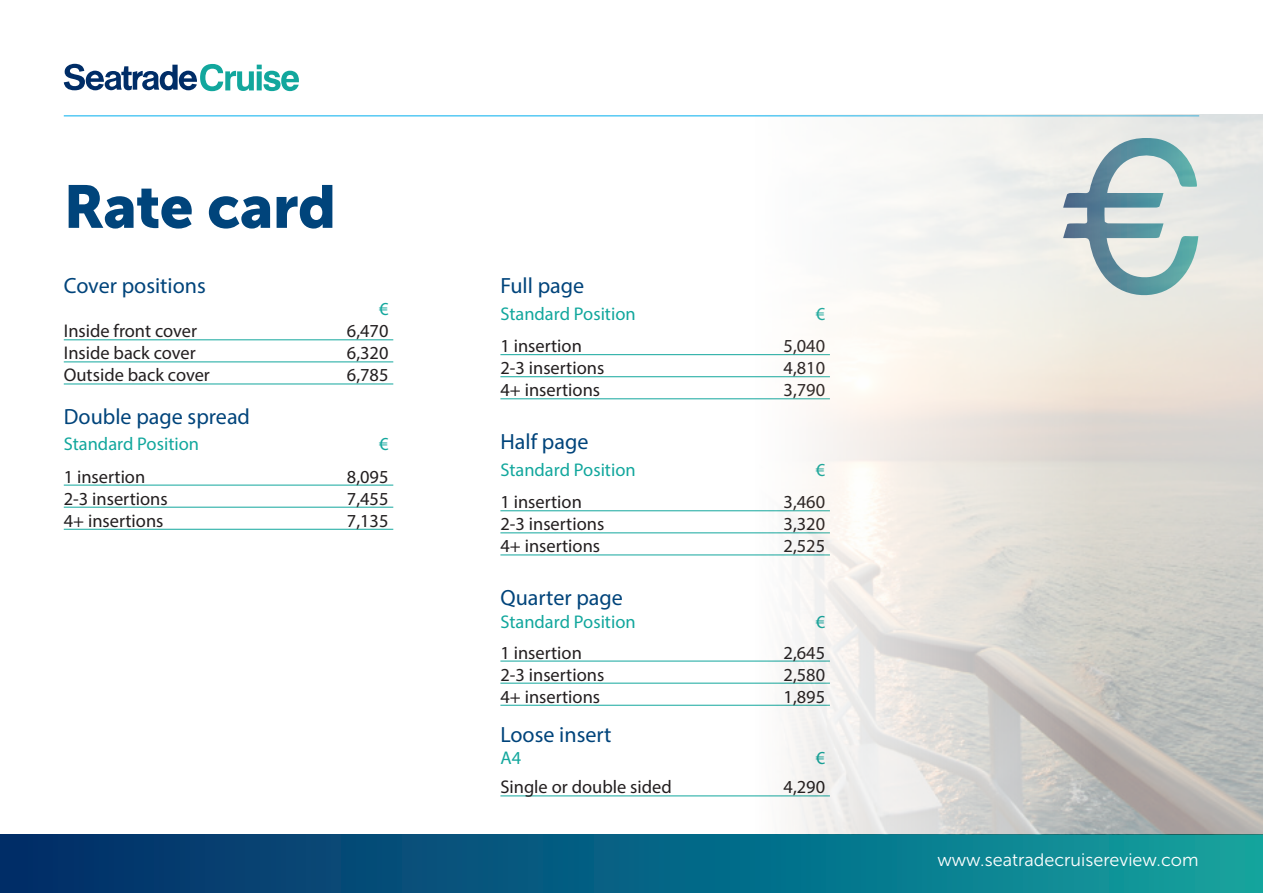
<style>
.page{position:relative;width:1263px;height:893px;background:#fff}
.page>*{position:absolute;margin:0;border:0;box-sizing:border-box;transform-origin:0 0}
.t1{font:60px "Museo Sans 900";letter-spacing:-.015em;color:#00447b}
.t2{font:22.05px "Myriad Pro";color:#00447b}
.t3{font:18.45px "Myriad Pro";color:#231f20}
.t4{font:18.45px "Myriad Pro";color:#12a79d}
.t5{font:18px "Museo Sans 300";color:#fff}
</style>
<div class="page">
<hr style="left:64px;top:115px;width:1135px;height:1px;background:#00aeef">
<div style="left:0;top:835px;width:1263px;height:58px;background:linear-gradient(to right,#002967,#10a0a0)"></div>
<svg style="left:64px;top:64px;width:235px;height:27px"></svg>
<hr style="left:64px;top:339px;width:329px;height:1px;background:#12a79d">
<hr style="left:64px;top:361px;width:329px;height:1px;background:#12a79d">
<hr style="left:64px;top:384px;width:329px;height:1px;background:#12a79d">
<hr style="left:64px;top:485px;width:329px;height:1px;background:#12a79d">
<hr style="left:64px;top:507px;width:329px;height:1px;background:#12a79d">
<hr style="left:64px;top:529px;width:329px;height:1px;background:#12a79d">
<hr style="left:500px;top:354px;width:330px;height:1px;background:#12a79d">
<hr style="left:500px;top:376px;width:330px;height:1px;background:#12a79d">
<hr style="left:500px;top:398px;width:330px;height:1px;background:#12a79d">
<hr style="left:500px;top:510px;width:330px;height:1px;background:#12a79d">
<hr style="left:500px;top:532px;width:330px;height:1px;background:#12a79d">
<hr style="left:500px;top:555px;width:330px;height:1px;background:#12a79d">
<hr style="left:500px;top:661px;width:330px;height:1px;background:#12a79d">
<hr style="left:500px;top:683px;width:330px;height:1px;background:#12a79d">
<hr style="left:500px;top:705px;width:330px;height:1px;background:#12a79d">
<hr style="left:500px;top:795px;width:330px;height:1px;background:#12a79d">
<img style="left:753px;top:115px;width:510px;height:719px">
<p class="t1" style="left:64px;top:173px;width:274px">Rate card</p>
<p class="t2" style="left:64px;top:272px;width:144px">Cover positions</p>
<p class="t4" style="left:379px;top:298px;width:11px">€</p>
<p class="t3" style="left:64px;top:320px;width:135px">Inside front cover</p>
<p class="t3" style="left:347px;top:320px;width:43px">6,470</p>
<p class="t3" style="left:64px;top:342px;width:133px">Inside back cover</p>
<p class="t3" style="left:347px;top:342px;width:43px">6,320</p>
<p class="t3" style="left:64px;top:364px;width:148px">Outside back cover</p>
<p class="t3" style="left:347px;top:364px;width:43px">6,785</p>
<p class="t2" style="left:64px;top:403px;width:188px">Double page spread</p>
<p class="t4" style="left:64px;top:432px;width:137px">Standard Position</p>
<p class="t4" style="left:379px;top:432px;width:11px">€</p>
<p class="t3" style="left:64px;top:465px;width:83px">1 insertion</p>
<p class="t3" style="left:347px;top:465px;width:43px">8,095</p>
<p class="t3" style="left:64px;top:487px;width:105px">2-3 insertions</p>
<p class="t3" style="left:347px;top:487px;width:43px">7,455</p>
<p class="t3" style="left:64px;top:509px;width:101px">4+ insertions</p>
<p class="t3" style="left:347px;top:509px;width:43px">7,135</p>
<p class="t2" style="left:500px;top:272px;width:85px">Full page</p>
<p class="t4" style="left:500px;top:302px;width:137px">Standard Position</p>
<p class="t4" style="left:816px;top:302px;width:11px">€</p>
<p class="t3" style="left:500px;top:335px;width:83px">1 insertion</p>
<p class="t3" style="left:784px;top:335px;width:43px">5,040</p>
<p class="t3" style="left:500px;top:357px;width:105px">2-3 insertions</p>
<p class="t3" style="left:784px;top:357px;width:43px">4,810</p>
<p class="t3" style="left:500px;top:379px;width:101px">4+ insertions</p>
<p class="t3" style="left:784px;top:379px;width:43px">3,790</p>
<p class="t2" style="left:500px;top:428px;width:89px">Half page</p>
<p class="t4" style="left:500px;top:458px;width:137px">Standard Position</p>
<p class="t4" style="left:816px;top:458px;width:11px">€</p>
<p class="t3" style="left:500px;top:491px;width:83px">1 insertion</p>
<p class="t3" style="left:784px;top:491px;width:43px">3,460</p>
<p class="t3" style="left:500px;top:513px;width:105px">2-3 insertions</p>
<p class="t3" style="left:784px;top:513px;width:43px">3,320</p>
<p class="t3" style="left:500px;top:535px;width:101px">4+ insertions</p>
<p class="t3" style="left:784px;top:535px;width:43px">2,525</p>
<p class="t2" style="left:500px;top:584px;width:124px">Quarter page</p>
<p class="t4" style="left:500px;top:610px;width:137px">Standard Position</p>
<p class="t4" style="left:816px;top:610px;width:11px">€</p>
<p class="t3" style="left:500px;top:641px;width:83px">1 insertion</p>
<p class="t3" style="left:784px;top:641px;width:43px">2,645</p>
<p class="t3" style="left:500px;top:663px;width:105px">2-3 insertions</p>
<p class="t3" style="left:784px;top:663px;width:43px">2,580</p>
<p class="t3" style="left:500px;top:685px;width:101px">4+ insertions</p>
<p class="t3" style="left:784px;top:685px;width:43px">1,895</p>
<p class="t2" style="left:500px;top:721px;width:113px">Loose insert</p>
<p class="t4" style="left:500px;top:746px;width:22px">A4</p>
<p class="t4" style="left:816px;top:746px;width:11px">€</p>
<p class="t3" style="left:500px;top:776px;width:173px">Single or double sided</p>
<p class="t3" style="left:784px;top:776px;width:43px">4,290</p>
<p class="t5" style="left:937px;top:850px;width:263px">www.seatradecruisereview.com</p>
</div>
